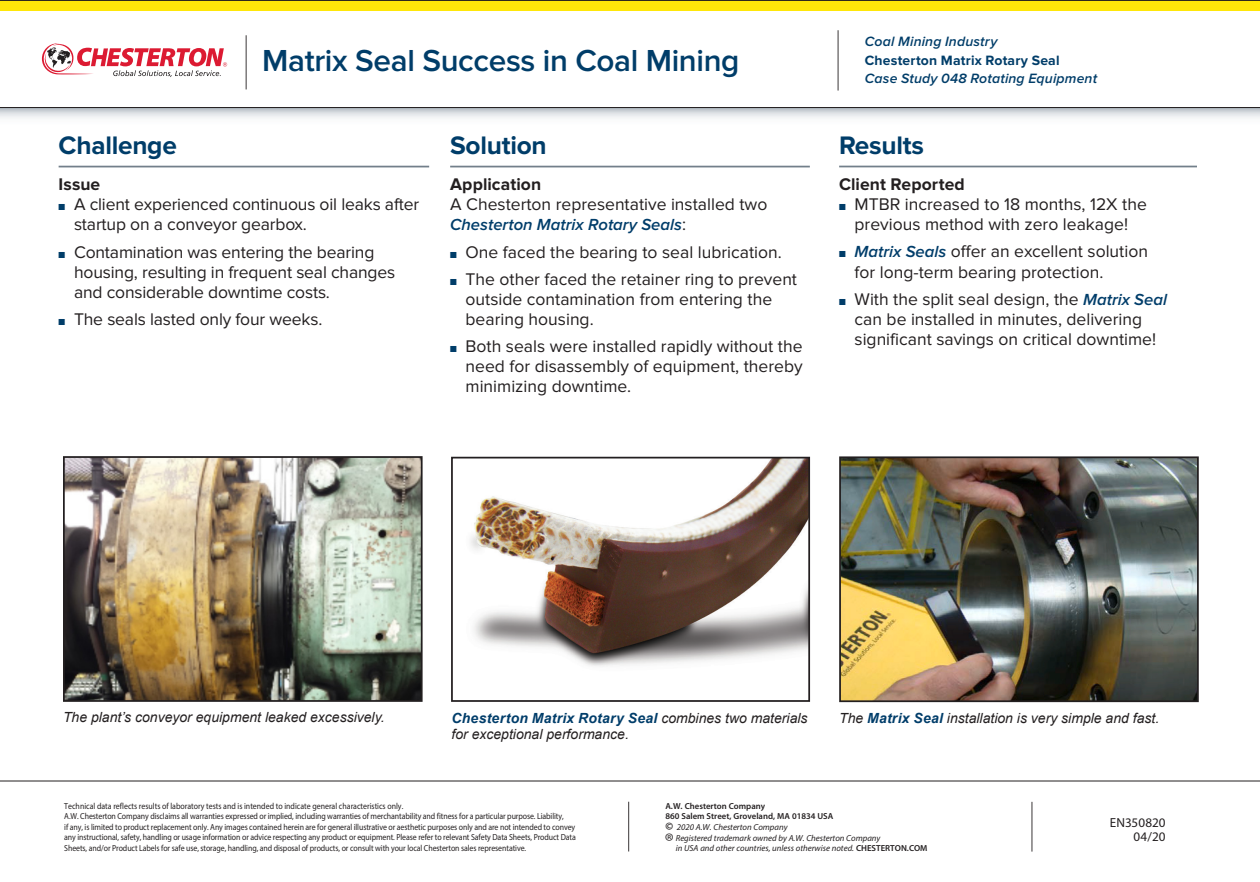
<style>
.page{position:relative;width:1260px;height:882px;background:#fff}
.page>*{position:absolute;margin:0;border:0;box-sizing:border-box;transform-origin:0 0}
.t1{font:600 31.5px "Proxima Nova";letter-spacing:-.01em;color:#003d69}
.t2{font:700 26.25px "Proxima Nova";letter-spacing:-.01em;color:#003d69}
.t3{font:300 22.75px "Myriad Pro";color:#231f20}
.t4{font:17.5px/20.1px "Proxima Nova";color:#231f20}
.t5{font:700 17.5px "Proxima Nova";letter-spacing:.005em;color:#231f20}
.t6{font:italic 600 16.62px "Proxima Nova";color:#003d6a}
.t7{font:italic 14px/16.6px "Arial";color:#231f20}
.t8{font:italic 600 14px "Proxima Nova";letter-spacing:.01em;color:#003d69}
.t9{font:700 14px "Proxima Nova";letter-spacing:.015em;color:#003d69}
.t10{font:13.12px/14px "Myriad Pro";color:#231f20;text-align:right}
.t11{font:8.75px/10.5px "Myriad Pro";letter-spacing:-.01em;color:#231f20;scale:.9 1}
.t12{font:italic 8.75px/10.5px "Myriad Pro";color:#231f20}
.t13{font:600 8.75px/10.5px "Myriad Pro";color:#231f20}
.s1{color:#003d69}
.s2{font-weight:400;font-style:normal;font-size:17.5px;color:#231f20}
.s3{font-weight:600;font-style:italic;font-size:16.62px;color:#003d6a}
.s4{font-weight:700;color:#003d6a}
.s5{font-weight:700;font-style:normal;font-stretch:condensed;font-size:11.38px}
.s6{font-weight:600;font-style:normal}
</style>
<div class="page">
<hr style="left:0;top:781px;width:1260px;height:1px;background:#231f20">
<hr style="left:1032px;top:802px;width:1px;height:50px;background:#231f20">
<hr style="left:628px;top:802px;width:1px;height:49px;background:#231f20">
<hr style="left:838px;top:30px;width:1px;height:61px;background:#231f20">
<svg style="left:0;top:108px;width:1260px;height:10px"></svg>
<hr style="left:246px;top:35px;width:1px;height:54px;background:#231f20">
<svg style="left:42px;top:43px;width:185px;height:34px"></svg>
<hr style="left:0;top:107px;width:1260px;height:1px;background:#231f20">
<div style="left:0;top:0;width:1260px;height:11px;background:#ffe709"></div>
<hr style="left:0;top:0;width:1260px;height:1px;background:#231f20">
<hr style="left:839px;top:166px;width:358px;height:1px;background:#727f8a">
<img style="left:842px;top:459px;width:354px;height:240px">
<div style="left:839px;top:456px;width:360px;height:246px;border:2px solid #231f20"></div>
<img style="left:66px;top:459px;width:354px;height:240px">
<div style="left:63px;top:456px;width:360px;height:246px;border:2px solid #231f20"></div>
<hr style="left:450px;top:166px;width:360px;height:1px;background:#727f8a">
<hr style="left:59px;top:166px;width:370px;height:1px;background:#727f8a">
<img style="left:470px;top:460px;width:337px;height:206px">
<div style="left:451px;top:457px;width:359px;height:245px;border:2px solid #231f20"></div>
<h1 class="t1" style="left:262px;top:42px;width:479px">Matrix Seal Success in Coal Mining</h1>
<h2 class="t2" style="left:59px;top:130px;width:120px">Challenge</h2>
<p class="t5" style="left:59px;top:174px;width:43px">Issue</p>
<p class="t4" style="left:74px;top:195px;width:347px;text-indent:-15px"><span class="s1">■</span> A client experienced continuous oil leaks after startup on a conveyor gearbox.</p>
<p class="t4" style="left:74px;top:242px;width:323px;text-indent:-15px"><span class="s1">■</span> Contamination was entering the bearing housing, resulting in frequent seal changes and considerable downtime costs.</p>
<p class="t4" style="left:59px;top:309px;width:265px"><span class="s1">■</span> The seals lasted only four weeks.</p>
<h2 class="t2" style="left:450px;top:130px;width:98px">Solution</h2>
<p class="t5" style="left:450px;top:174px;width:93px">Application</p>
<p class="t4" style="left:450px;top:195px;width:319px">A Chesterton representative installed two</p>
<p class="t6" style="left:450px;top:216px;width:237px">Chesterton Matrix Rotary Seals<span class="s2">:</span></p>
<p class="t4" style="left:450px;top:242px;width:333px"><span class="s1">■</span> One faced the bearing to seal lubrication.</p>
<p class="t4" style="left:466px;top:269px;width:333px;text-indent:-15px"><span class="s1">■</span> The other faced the retainer ring to prevent outside contamination from entering the bearing housing.</p>
<p class="t4" style="left:466px;top:336px;width:339px;text-align:justify;text-indent:-15px"><span class="s1">■</span> Both seals were installed rapidly without the need for disassembly of equipment, thereby minimizing downtime.</p>
<p class="t8" style="left:865px;top:34px;width:134px">Coal Mining Industry</p>
<p class="t9" style="left:865px;top:52px;width:196px">Chesterton Matrix Rotary Seal</p>
<p class="t8" style="left:865px;top:71px;width:234px">Case Study 048 Rotating Equipment</p>
<h2 class="t2" style="left:839px;top:130px;width:86px">Results</h2>
<p class="t5" style="left:839px;top:174px;width:127px">Client Reported</p>
<p class="t4" style="left:839px;top:195px;width:309px;text-align:center"><span class="s1">■</span> MTBR increased to 18 months, 12X the previous method with zero leakage!</p>
<p class="t4" style="left:855px;top:242px;width:295px;text-indent:-15px"><span class="s1">■</span> <span class="s3">Matrix Seals</span> offer an excellent solution for long-term bearing protection.</p>
<p class="t4" style="left:839px;top:289px;width:329px;text-align:center"><span class="s1">■</span> With the split seal design, the <span class="s3">Matrix Seal </span>can be installed in minutes, delivering significant savings on critical downtime!</p>
<p class="t7" style="left:63px;top:709px;width:323px">The plant’s conveyor equipment leaked excessively.</p>
<p class="t7" style="left:839px;top:710px;width:322px">The <span class="s4">Matrix Seal</span> installation is very simple and fast.</p>
<p class="t7" style="left:452px;top:710px;width:358px"><span class="s4">Chesterton Matrix Rotary Seal</span> combines two materials for exceptional performance.</p>
<p class="t11" style="left:64px;top:801px;width:570px">Technical data reflects results of laboratory tests and is intended to indicate general characteristics only.<br>A.W. Chesterton Company disclaims all warranties expressed or implied, including warranties of merchantability and fitness for a particular purpose. Liability,<br>if any, is limited to product replacement only. Any images contained herein are for general illustrative or aesthetic purposes only and are not intended to convey any instructional, safety, handling or usage information or advice respecting any product or equipment. Please refer to relevant Safety Data Sheets, Product Data Sheets, and/or Product Labels for safe use, storage, handling, and disposal of products, or consult with your local Chesterton sales representative.</p>
<p class="t13" style="left:665px;top:800px;width:169px">A.W. Chesterton Company<br>860 Salem Street, Groveland, MA 01834 USA</p>
<p class="t12" style="left:666px;top:822px;width:124px"><span class="s5">©</span> 2020 A.W. Chesterton Company</p>
<h3 class="t3" style="left:665px;top:828px;width:10px">®</h3>
<p class="t12" style="left:676px;top:833px;width:253px">Registered trademark owned by A.W. Chesterton Company<br>in USA and other countries, unless otherwise noted. <span class="s6">CHESTERTON.COM</span></p>
<p class="t10" style="left:1110px;top:815px;width:57px">EN350820<br>04/20</p>
</div>
